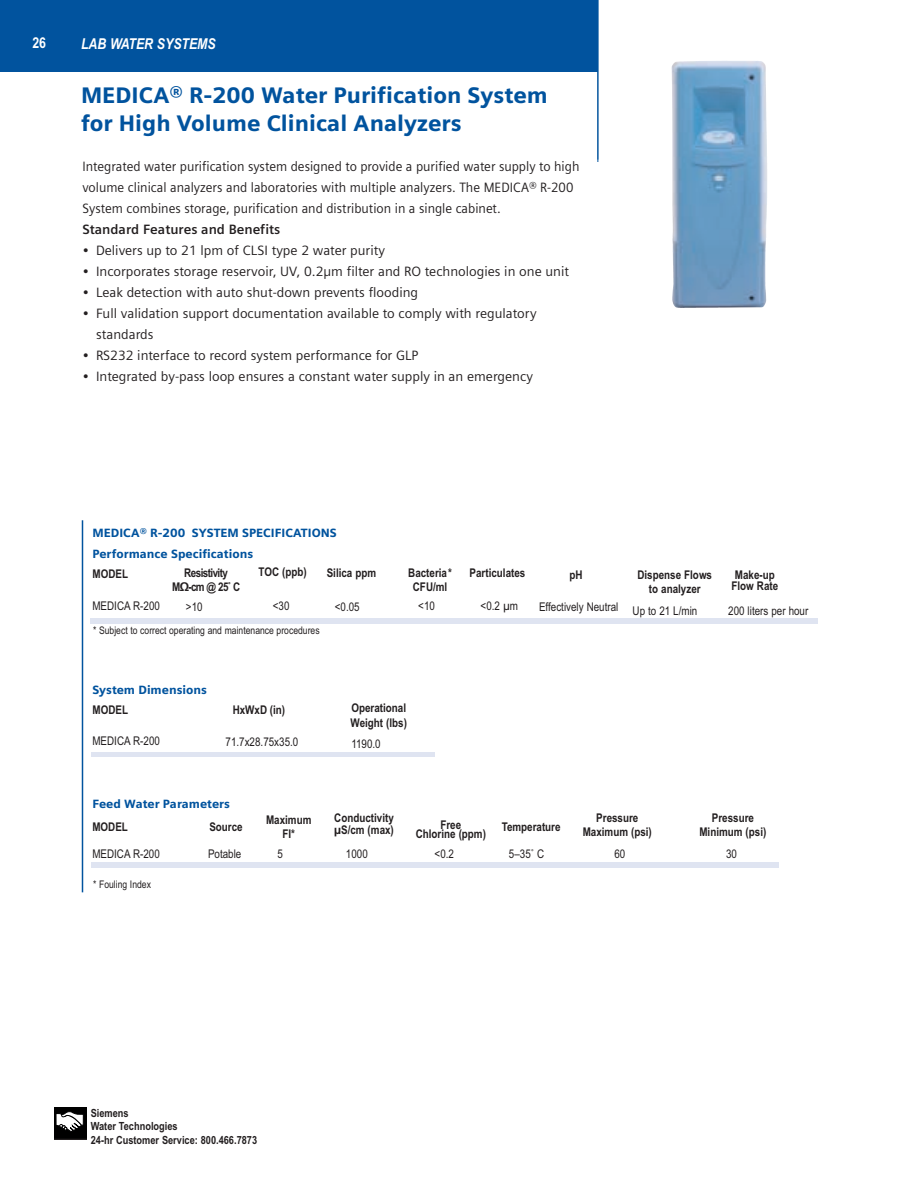
<style>
.page{position:relative;width:918px;height:1188px;background:#fff}
.page>*{position:absolute;margin:0;border:0;box-sizing:border-box;transform-origin:0 0}
.t1{font:900 22.5px/28.5px "Siemens Sans";color:#01539e}
.t2{font:italic 700 15px "Arial Narrow";color:#fff}
.t3{font:700 15px "Arial Narrow";color:#fff}
.t4{font:13.5px/21px "Siemens Sans";color:#231f20}
.t5{font:13.5px/21px "Siemens Sans";color:#231f20;scale:.95 1}
.t6{font:700 13.5px "Siemens Sans";color:#231f20}
.t7{font:700 12px/14.4px "Arial Narrow";color:#231f20;text-align:center}
.t8{font:12px "Arial Narrow";color:#231f20}
.t9{font:900 12px/21.1px "Siemens Sans";color:#01539e}
.t10{font:700 12px/14.4px "Arial Narrow";letter-spacing:-.045em;color:#231f20;text-align:center}
.t11{font:700 11.25px/13.5px "Arial Narrow";color:#231f20}
.t12{font:10.5px "Arial Narrow";color:#231f20}
</style>
<div class="page">
<div style="left:0;top:0;width:598px;height:72px;background:#01539e"></div>
<hr style="left:597px;top:0;width:1px;height:162px;background:#01539e">
<svg style="left:54px;top:1107px;width:32px;height:32px"></svg>
<div style="left:91px;top:618px;width:727px;height:5px;background:#dfe4f1"></div>
<img style="left:672px;top:61px;width:95px;height:247px">
<div style="left:91px;top:752px;width:343px;height:5px;background:#dfe4f1"></div>
<div style="left:91px;top:862px;width:688px;height:5px;background:#dfe4f1"></div>
<hr style="left:82px;top:520px;width:1px;height:372px;background:#01539e">
<p class="t3" style="left:32px;top:34px;width:15px">26</p>
<p class="t2" style="left:81px;top:35px;width:136px">LAB WATER SYSTEMS</p>
<h1 class="t1" style="left:81px;top:81px;width:468px">MEDICA® R-200 Water Purification System for High Volume Clinical Analyzers</h1>
<p class="t5" style="left:82px;top:156px;width:525px">Integrated water purification system designed to provide a purified water supply to high volume clinical analyzers and laboratories with multiple analyzers. The MEDICA® R-200<br>System combines storage, purification and distribution in a single cabinet.</p>
<p class="t6" style="left:82px;top:221px;width:199px">Standard Features and Benefits</p>
<p class="t4" style="left:82px;top:240px;width:304px">• Delivers up to 21 lpm of CLSI type 2 water purity</p>
<p class="t4" style="left:82px;top:261px;width:488px">• Incorporates storage reservoir, UV, 0.2µm filter and RO technologies in one unit</p>
<p class="t4" style="left:82px;top:282px;width:337px">• Leak detection with auto shut-down prevents flooding</p>
<p class="t4" style="left:96px;top:303px;width:442px;text-indent:-14px">• Full validation support documentation available to comply with regulatory standards</p>
<p class="t4" style="left:82px;top:345px;width:337px">• RS232 interface to record system performance for GLP</p>
<p class="t4" style="left:82px;top:366px;width:452px">• Integrated by-pass loop ensures a constant water supply in an emergency</p>
<p class="t9" style="left:92px;top:522px;width:246px">MEDICA® R-200 SYSTEM SPECIFICATIONS<br>Performance Specifications</p>
<p class="t7" style="left:93px;top:566px;width:37px">MODEL</p>
<p class="t10" style="left:172px;top:566px;width:70px">Resistivity<br>MΩ-cm @ 25˚ C</p>
<p class="t7" style="left:259px;top:565px;width:50px">TOC (ppb)</p>
<p class="t7" style="left:408px;top:565px;width:45px">Bacteria*<br>CFU/ml</p>
<p class="t7" style="left:470px;top:565px;width:57px">Particulates</p>
<p class="t7" style="left:570px;top:567px;width:15px">pH</p>
<p class="t8" style="left:92px;top:599px;width:69px">MEDICA R-200</p>
<p class="t8" style="left:186px;top:599px;width:18px">&gt;10</p>
<p class="t8" style="left:273px;top:599px;width:18px">&lt;30</p>
<p class="t8" style="left:418px;top:599px;width:18px">&lt;10</p>
<p class="t8" style="left:481px;top:599px;width:39px">&lt;0.2 µm</p>
<p class="t8" style="left:539px;top:599px;width:81px">Effectively Neutral</p>
<p class="t7" style="left:327px;top:565px;width:51px">Silica ppm</p>
<p class="t8" style="left:335px;top:600px;width:26px">&lt;0.05</p>
<p class="t12" style="left:93px;top:624px;width:228px">* Subject to correct operating and maintenance procedures</p>
<p class="t7" style="left:637px;top:568px;width:76px">Dispense Flows to analyzer</p>
<p class="t8" style="left:633px;top:604px;width:66px">Up to 21 L/min</p>
<p class="t7" style="left:732px;top:570px;width:48px;line-height:10.5px;text-align:left">Make-up<br>Flow Rate</p>
<p class="t8" style="left:728px;top:604px;width:82px">200 liters per hour</p>
<p class="t9" style="left:92px;top:679px;width:116px">System Dimensions</p>
<p class="t7" style="left:93px;top:702px;width:37px">MODEL</p>
<p class="t7" style="left:233px;top:703px;width:54px">HxWxD (in)</p>
<p class="t7" style="left:351px;top:701px;width:58px;text-align:left">Operational<br>Weight (lbs)</p>
<p class="t8" style="left:92px;top:734px;width:69px">MEDICA R-200</p>
<p class="t8" style="left:226px;top:735px;width:74px">71.7x28.75x35.0</p>
<p class="t8" style="left:351px;top:737px;width:31px">1190.0</p>
<p class="t9" style="left:92px;top:793px;width:139px">Feed Water Parameters</p>
<p class="t7" style="left:92px;top:820px;width:37px">MODEL</p>
<p class="t8" style="left:92px;top:847px;width:69px">MEDICA R-200</p>
<p class="t12" style="left:93px;top:878px;width:59px">* Fouling Index</p>
<p class="t7" style="left:209px;top:820px;width:35px">Source</p>
<p class="t7" style="left:266px;top:813px;width:47px">Maximum<br>FI*</p>
<p class="t7" style="left:334px;top:812px;width:61px;line-height:12px;text-align:left">Conductivity µS/cm (max)</p>
<p class="t7" style="left:416px;top:820px;width:72px;line-height:9px">Free<br>Chlorine (ppm)</p>
<p class="t8" style="left:208px;top:847px;width:35px">Potable</p>
<p class="t8" style="left:277px;top:847px;width:7px">5</p>
<p class="t8" style="left:346px;top:846px;width:23px">1000</p>
<p class="t8" style="left:435px;top:847px;width:21px">&lt;0.2</p>
<p class="t7" style="left:583px;top:810px;width:71px">Pressure<br>Maximum (psi)</p>
<p class="t7" style="left:502px;top:819px;width:60px">Temperature</p>
<p class="t7" style="left:699px;top:811px;width:68px">Pressure<br>Minimum (psi)</p>
<p class="t8" style="left:509px;top:847px;width:37px">5–35˚ C</p>
<p class="t8" style="left:615px;top:846px;width:12px">60</p>
<p class="t8" style="left:726px;top:846px;width:12px">30</p>
<p class="t11" style="left:91px;top:1106px;width:168px">Siemens<br>Water Technologies<br>24-hr Customer Service: 800.466.7873</p>
</div>
